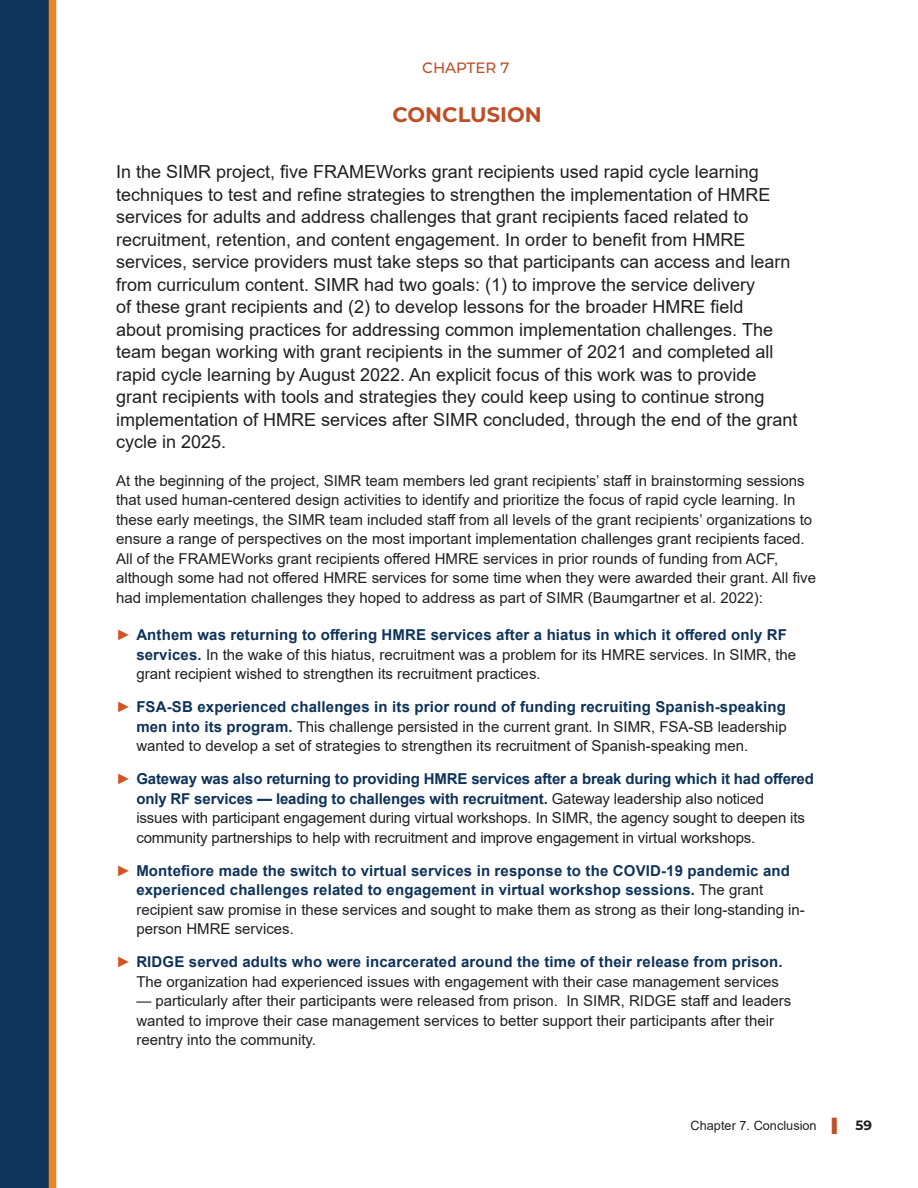
<style>
.page{position:relative;width:918px;height:1188px;background:#fff}
.page>*{position:absolute;margin:0;border:0;box-sizing:border-box;transform-origin:0 0}
.t1{font:700 21px "Montserrat";color:#bd4e26}
.t2{font:18px/22.5px "Arial";color:#231f20}
.t3{font:15px/19.5px "Arial";color:#231f20}
.t4{font:700 15px/19.5px "Arial";letter-spacing:.01em;color:#0f3359}
.t5{font:500 15px "Montserrat";color:#bd4e26}
.t6{font:12.75px "Arial";color:#231f20}
.s1{color:#d15421}
.s2{font-weight:700;color:#0f3359}
.s3{font-weight:400;color:#d15421}
.s4{font-weight:400;color:#231f20}
.s5{font-size:13.5px;color:#bd4e26}
.s6{font-family:"Montserrat";font-weight:700;font-size:13.5px}
</style>
<div class="page">
<div style="left:0;top:0;width:52px;height:1188px;background:#0f3359"></div>
<div style="left:49px;top:0;width:7px;height:1188px;background:#ed8521"></div>
<h2 class="t5" style="left:422px;top:57px;width:89px">CHAPTER 7</h2>
<h2 class="t1" style="left:393px;top:100px;width:151px">CONCLUSION</h2>
<p class="t2" style="left:116px;top:161px;width:683px">In the SIMR project, five FRAMEWorks grant recipients used rapid cycle learning techniques to test and refine strategies to strengthen the implementation of HMRE services for adults and address challenges that grant recipients faced related to recruitment, retention, and content engagement. In order to benefit from HMRE services, service providers must take steps so that participants can access and learn from curriculum content. SIMR had two goals: (1) to improve the service delivery<br>of these grant recipients and (2) to develop lessons for the broader HMRE field<br>about promising practices for addressing common implementation challenges. The team began working with grant recipients in the summer of 2021 and completed all rapid cycle learning by August 2022. An explicit focus of this work was to provide grant recipients with tools and strategies they could keep using to continue strong implementation of HMRE services after SIMR concluded, through the end of the grant cycle in 2025.</p>
<p class="t3" style="left:116px;top:471px;width:702px">At the beginning of the project, SIMR team members led grant recipients’ staff in brainstorming sessions that used human-centered design activities to identify and prioritize the focus of rapid cycle learning. In these early meetings, the SIMR team included staff from all levels of the grant recipients’ organizations to ensure a range of perspectives on the most important implementation challenges grant recipients faced.<br>All of the FRAMEWorks grant recipients offered HMRE services in prior rounds of funding from ACF, although some had not offered HMRE services for some time when they were awarded their grant. All five had implementation challenges they hoped to address as part of SIMR (Baumgartner et al. 2022):</p>
<p class="t3" style="left:136px;top:625px;width:661px;text-indent:-20px"><span class="s1">►</span> <span class="s2">Anthem was returning to offering HMRE services after a hiatus in which it offered only RF services.</span> In the wake of this hiatus, recruitment was a problem for its HMRE services. In SIMR, the grant recipient wished to strengthen its recruitment practices.</p>
<p class="t3" style="left:136px;top:697px;width:652px;text-align:justify;text-indent:-20px"><span class="s1">►</span> <span class="s2">FSA-SB experienced challenges in its prior round of funding recruiting Spanish-speaking men into its program.</span> This challenge persisted in the current grant. In SIMR, FSA-SB leadership wanted to develop a set of strategies to strengthen its recruitment of Spanish-speaking men.</p>
<p class="t3" style="left:136px;top:769px;width:679px;text-indent:-20px"><span class="s1">►</span> <span class="s2">Gateway was also returning to providing HMRE services after a break during which it had offered only RF services — leading to challenges with recruitment.</span> Gateway leadership also noticed<br>issues with participant engagement during virtual workshops. In SIMR, the agency sought to deepen its community partnerships to help with recruitment and improve engagement in virtual workshops.</p>
<p class="t4" style="left:136px;top:861px;width:670px;text-indent:-20px"><span class="s3">►</span> Montefiore made the switch to virtual services in response to the COVID-19 pandemic and experienced challenges related to engagement in virtual workshop sessions. <span class="s4">The grant recipient saw promise in these services and sought to make them as strong as their long-standing in&shy;person HMRE services.</span></p>
<p class="t3" style="left:116px;top:952px;width:668px;text-align:right"><span class="s1">►</span> <span class="s2">RIDGE served adults who were incarcerated around the time of their release from prison.<br></span>The organization had experienced issues with engagement with their case management services</p>
<p class="t3" style="left:136px;top:991px;width:656px">— particularly after their participants were released from prison. In SIMR, RIDGE staff and leaders wanted to improve their case management services to better support their participants after their reentry into the community.</p>
<p class="t6" style="left:691px;top:1117px;width:183px">Chapter 7. Conclusion <span class="s5">▌</span> <span class="s6">59</span></p>
</div>
